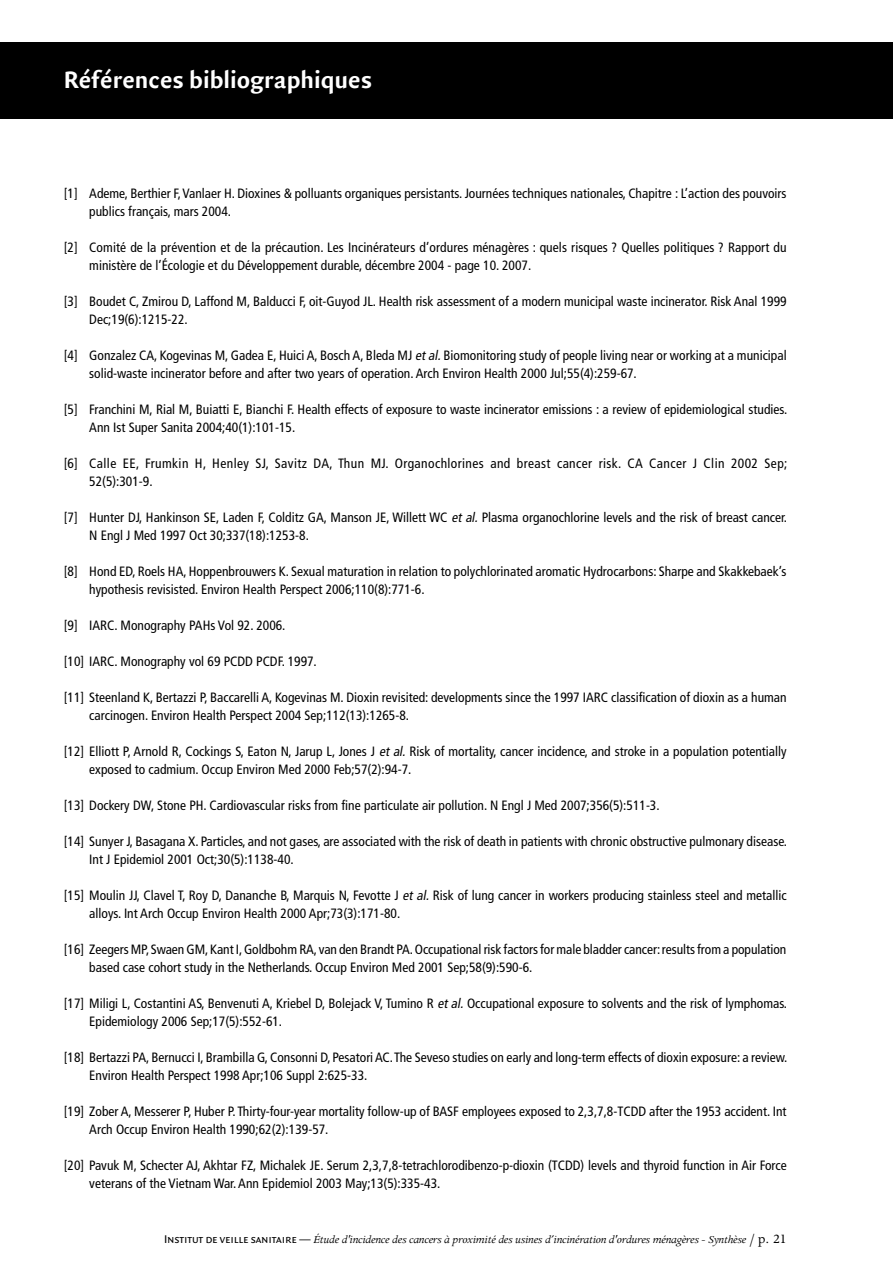
<style>
.page{position:relative;width:893px;height:1263px;background:#fff}
.page>*{position:absolute;margin:0;border:0;box-sizing:border-box;transform-origin:0 0}
.Titre_1{font:700 25.5px "Quadraat Sans";color:#fff}
.p_references_biblio{font:condensed 13.5px/18px "Frutiger LT Std";color:#000}
.p_references_biblio-2{font:condensed 13.5px/18px "Frutiger LT Std";letter-spacing:.03em;color:#000}
.t1{font:italic 12px "Apollo";letter-spacing:-.02em;color:#000}
.s1{font-style:italic}
.s2{font-family:"Quadraat Sans Caps";font-style:normal}
.s3{font-style:normal;font-size:14.25px}
</style>
<div class="page">
<div style="left:0;top:43px;width:893px;height:76px;background:#000"></div>
<p class="Titre_1" style="left:64px;top:65px;width:310px">Références bibliographiques</p>
<p class="p_references_biblio" style="left:89px;top:184px;width:699px;text-indent:-26px">[1] Ademe, Berthier F, Vanlaer H. Dioxines &amp; polluants organiques persistants. Journées techniques nationales, Chapitre : L’action des pouvoirs publics français, mars 2004.</p>
<p class="p_references_biblio" style="left:89px;top:238px;width:699px;text-indent:-26px">[2] Comité de la prévention et de la précaution. Les Incinérateurs d’ordures ménagères : quels risques ? Quelles politiques ? Rapport du ministère de l’Écologie et du Développement durable, décembre 2004 - page 10. 2007.</p>
<p class="p_references_biblio" style="left:89px;top:292px;width:699px;text-indent:-26px">[3] Boudet C, Zmirou D, Laffond M, Balducci F, oit-Guyod JL. Health risk assessment of a modern municipal waste incinerator. Risk Anal 1999<br>Dec;19(6):1215-22.</p>
<p class="p_references_biblio" style="left:89px;top:346px;width:699px;text-indent:-26px">[4] Gonzalez CA, Kogevinas M, Gadea E, Huici A, Bosch A, Bleda MJ <span class="s1">etal.</span>Biomonitoring study of people living near or working at a municipal solid-waste incinerator before and after two years of operation. Arch Environ Health 2000 Jul;55(4):259-67.</p>
<p class="p_references_biblio" style="left:89px;top:400px;width:699px;text-indent:-26px">[5] Franchini M, Rial M, Buiatti E, Bianchi F. Health effects of exposure to waste incinerator emissions : a review of epidemiological studies.<br>Ann Ist Super Sanita 2004;40(1):101-15.</p>
<p class="p_references_biblio-2" style="left:89px;top:454px;width:700px;text-indent:-26px">[6] Calle EE, Frumkin H, Henley SJ, Savitz DA, Thun MJ. Organochlorines and breast cancer risk. CA Cancer J Clin 2002 Sep;<br>52(5):301-9.</p>
<p class="p_references_biblio" style="left:89px;top:508px;width:699px;text-indent:-26px">[7] Hunter DJ, Hankinson SE, Laden F, Colditz GA, Manson JE, Willett WC <span class="s1">et al.</span> Plasma organochlorine levels and the risk of breast cancer.<br>N Engl J Med 1997 Oct 30;337(18):1253-8.</p>
<p class="p_references_biblio" style="left:89px;top:562px;width:699px;text-indent:-26px">[8] Hond ED, Roels HA, Hoppenbrouwers K. Sexual maturation in relation to polychlorinated aromatic Hydrocarbons: Sharpe and Skakkebaek’s hypothesis revisisted. Environ Health Perspect 2006;110(8):771-6.</p>
<p class="p_references_biblio" style="left:64px;top:616px;width:223px">[9] IARC. Monography PAHs Vol 92. 2006.</p>
<p class="p_references_biblio" style="left:64px;top:652px;width:255px">[10] IARC. Monography vol 69 PCDD PCDF. 1997.</p>
<p class="p_references_biblio" style="left:89px;top:688px;width:699px;text-indent:-26px">[11] Steenland K, Bertazzi P, Baccarelli A, Kogevinas M. Dioxin revisited: developments since the 1997 IARC classification of dioxin as a human carcinogen. Environ Health Perspect 2004 Sep;112(13):1265-8.</p>
<p class="p_references_biblio" style="left:89px;top:742px;width:699px;text-indent:-26px">[12] Elliott P, Arnold R, Cockings S, Eaton N, Jarup L, Jones J <span class="s1">et al.</span> Risk of mortality, cancer incidence, and stroke in a population potentially exposed to cadmium. Occup Environ Med 2000 Feb;57(2):94-7.</p>
<p class="p_references_biblio" style="left:64px;top:796px;width:597px">[13] Dockery DW, Stone PH. Cardiovascular risks from fine particulate air pollution. N Engl J Med 2007;356(5):511-3.</p>
<p class="p_references_biblio" style="left:89px;top:832px;width:699px;text-indent:-26px">[14] Sunyer J, Basagana X. Particles, and not gases, are associated with the risk of death in patients with chronic obstructive pulmonary disease.<br>Int J Epidemiol 2001 Oct;30(5):1138-40.</p>
<p class="p_references_biblio" style="left:89px;top:886px;width:699px;text-indent:-26px">[15] Moulin JJ, Clavel T, Roy D, Dananche B, Marquis N, Fevotte J <span class="s1">et al.</span> Risk of lung cancer in workers producing stainless steel and metallic alloys. Int Arch Occup Environ Health 2000 Apr;73(3):171-80.</p>
<p class="p_references_biblio" style="left:89px;top:940px;width:699px;text-indent:-26px">[16] Zeegers MP, Swaen GM, Kant I, Goldbohm RA, van den Brandt PA. Occupational risk factors for male bladder cancer: results from a population based case cohort study in the Netherlands. Occup Environ Med 2001 Sep;58(9):590-6.</p>
<p class="p_references_biblio" style="left:89px;top:994px;width:699px;text-indent:-26px">[17] Miligi L, Costantini AS, Benvenuti A, Kriebel D, Bolejack V, Tumino R <span class="s1">etal.</span>Occupational exposure to solvents and the risk of lymphomas.<br>Epidemiology 2006 Sep;17(5):552-61.</p>
<p class="p_references_biblio" style="left:89px;top:1048px;width:699px;text-indent:-26px">[18] Bertazzi PA, Bernucci I, Brambilla G, Consonni D, Pesatori AC. The Seveso studies on early and long-term effects of dioxin exposure: a review.<br>Environ Health Perspect 1998 Apr;106 Suppl 2:625-33.</p>
<p class="p_references_biblio" style="left:89px;top:1102px;width:699px;text-indent:-26px">[19] Zober A, Messerer P, Huber P. Thirty-four-year mortality follow-up of BASF employees exposed to 2,3,7,8-TCDD after the 1953 accident. Int<br>Arch Occup Environ Health 1990;62(2):139-57.</p>
<p class="p_references_biblio" style="left:89px;top:1156px;width:699px;text-indent:-26px">[20] Pavuk M, Schecter AJ, Akhtar FZ, Michalek JE. Serum 2,3,7,8-tetrachlorodibenzo-p-dioxin (TCDD) levels and thyroid function in Air Force veterans of the Vietnam War. Ann Epidemiol 2003 May;13(5):335-43.</p>
<p class="t1" style="left:164px;top:1233px;width:624px"><span class="s2">Institut de veille sanitaire —</span> Étude d'incidence des cancers à proximité des usines d’incinération d'ordures ménagères - Synthèse <span class="s3">/ p. 21</span></p>
</div>
